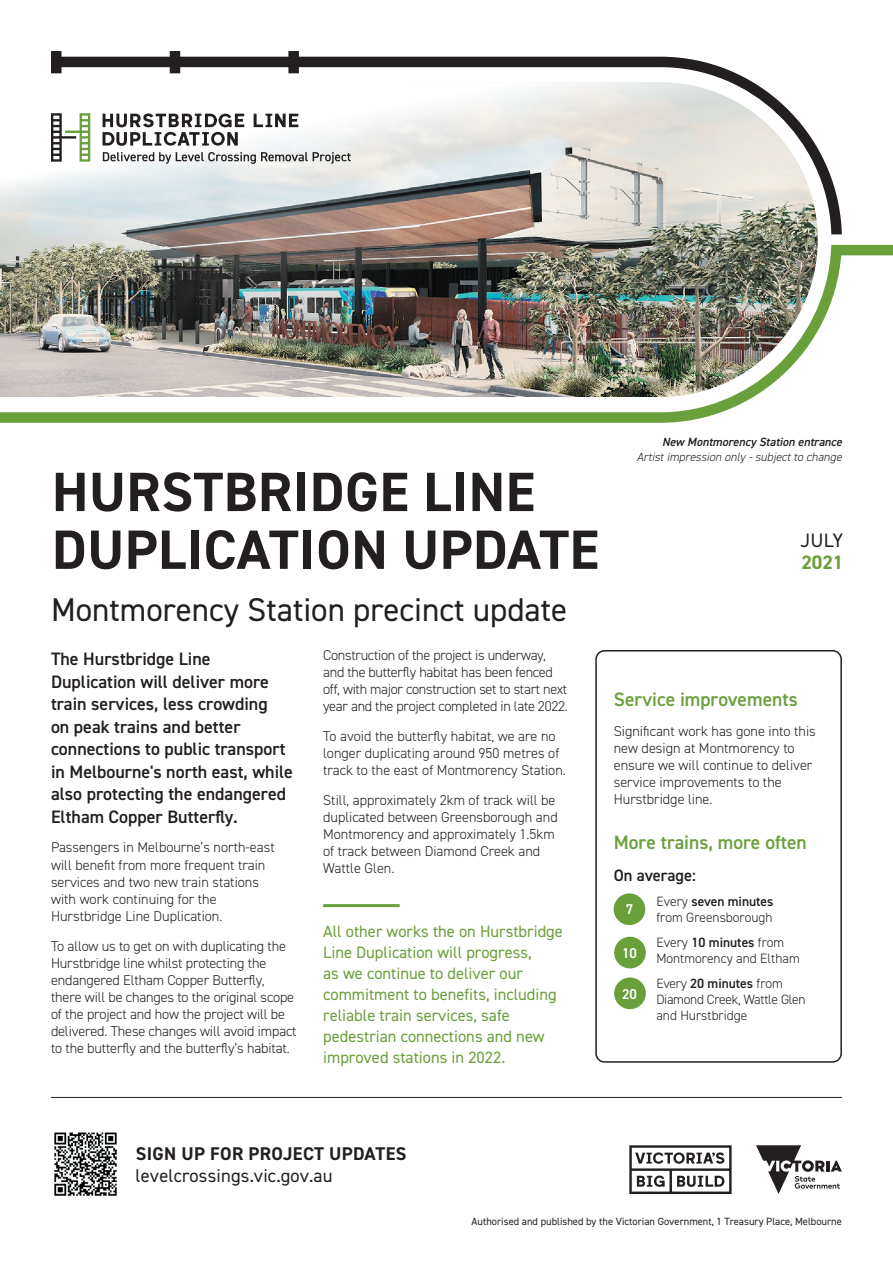
<style>
.page{position:relative;width:893px;height:1263px;background:#fff}
.page>*{position:absolute;margin:0;border:0;box-sizing:border-box;transform-origin:0 0}
.t1{font:700 55.5px/57.8px "DIN2014";letter-spacing:.01em;color:#231f20}
.t2{font:33px "DIN2014";color:#231f20}
.t3{font:600 19.5px "DIN2014";color:#6aa03c}
.t4{font:19.5px "DIN2014";color:#231f20}
.t5{font:700 19.5px "DIN2014";color:#6aa03c}
.t6{font:18.45px "DIN2014";letter-spacing:.01em;color:#231f20}
.t7{font:700 18.45px "DIN2014";letter-spacing:.02em;color:#231f20}
.t8{font:600 18px/22.5px "DIN2014";color:#231f20}
.t9{font:16.5px/21px "DIN2014";color:#6aa03c}
.t10{font:600 16.5px "DIN2014";color:#231f20}
.t11{font:300 14.25px/17.1px "DIN2014";color:#231f20}
.t12{font:300 14.25px/17.1px "DIN2014";letter-spacing:-.02em;color:#231f20}
.t13{font:600 14.25px "DIN2014";color:#fff}
.t14{font:300 13.5px/16.2px "DIN2014";color:#231f20}
.t15{font:300 13.5px/16.2px "DIN2014";letter-spacing:-.02em;color:#231f20}
.t16{font:italic 300 12px "DIN2014";color:#231f20}
.t17{font:italic 600 12px "DIN2014";color:#231f20}
.t18{font:10.5px "DIN2014";color:#231f20}
.s1{font-weight:600}
</style>
<div class="page">
<hr style="left:51px;top:1097px;width:791px;height:1px;background:#231f20">
<svg style="left:629px;top:1145px;width:103px;height:49px"></svg>
<svg style="left:756px;top:1145px;width:86px;height:49px"></svg>
<svg style="left:51px;top:57px;width:791px;height:177px"></svg>
<div style="left:51px;top:51px;width:11px;height:22px;background:#231f20"></div>
<div style="left:170px;top:51px;width:10px;height:22px;background:#231f20"></div>
<div style="left:288px;top:51px;width:11px;height:22px;background:#231f20"></div>
<svg style="left:0;top:245px;width:893px;height:178px"></svg>
<img style="left:0;top:82px;width:818px;height:315px">
<svg style="left:254px;top:114px;width:44px;height:13px"></svg>
<svg style="left:103px;top:113px;width:141px;height:33px"></svg>
<svg style="left:51px;top:113px;width:39px;height:49px"></svg>
<svg style="left:103px;top:152px;width:248px;height:12px"></svg>
<img style="left:54px;top:1132px;width:63px;height:64px">
<hr style="left:323px;top:904px;width:77px;height:3px;background:#6aa03c">
<div style="left:595px;top:650px;width:247px;height:413px;border:2px solid #231f20;border-radius:9px"></div>
<div style="left:614px;top:893px;width:31px;height:32px;background:#6aa03c;border-radius:50%"></div>
<div style="left:614px;top:937px;width:32px;height:31px;background:#6aa03c;border-radius:50%"></div>
<div style="left:614px;top:977px;width:32px;height:32px;background:#6aa03c;border-radius:50%"></div>
<h1 class="t1" style="left:52px;top:462px;width:548px">HURSTBRIDGE LINE<br>DUPLICATION UPDATE</h1>
<h2 class="t2" style="left:51px;top:589px;width:518px">Montmorency Station precinct update</h2>
<p class="t8" style="left:51px;top:647px;width:244px">The Hurstbridge Line<br>Duplication will deliver more train services, less crowding<br>on peak trains and better connections to public transport in Melbourne's north east, while also protecting the endangered<br>Eltham Copper Butterfly.</p>
<p class="t11" style="left:51px;top:839px;width:225px">Passengers in Melbourne’s north-east will benefit from more frequent train services and two new train stations with work continuing for the Hurstbridge Line Duplication.</p>
<p class="t11" style="left:51px;top:937px;width:247px">To allow us to get on with duplicating the Hurstbridge line whilst protecting the endangered Eltham Copper Butterfly, there will be changes to the original scope of the project and how the project will be delivered. These changes will avoid impact to the butterfly and the butterfly’s habitat.</p>
<p class="t12" style="left:323px;top:646px;width:246px">Construction of the project is underway, and the butterfly habitat has been fenced off, with major construction set to start next year and the project completed in late 2022.</p>
<p class="t11" style="left:323px;top:727px;width:244px">To avoid the butterfly habitat, we are no longer duplicating around 950 metres of track to the east of Montmorency Station.</p>
<p class="t11" style="left:323px;top:791px;width:236px">Still, approximately 2km of track will be duplicated between Greensborough and Montmorency and approximately 1.5km of track between Diamond Creek and Wattle Glen.</p>
<p class="t9" style="left:323px;top:920px;width:241px">All other works the on Hurstbridge<br>Line Duplication will progress,<br>as we continue to deliver our commitment to benefits, including reliable train services, safe pedestrian connections and new improved stations in 2022.</p>
<p class="t17" style="left:662px;top:434px;width:184px">New Montmorency Station entrance</p>
<p class="t16" style="left:637px;top:449px;width:209px">Artistimpression only -subjectto change</p>
<h3 class="t4" style="left:800px;top:528px;width:44px">JULY</h3>
<h3 class="t5" style="left:801px;top:550px;width:44px">2021</h3>
<h3 class="t3" style="left:614px;top:686px;width:185px">Service improvements</h3>
<p class="t11" style="left:614px;top:722px;width:203px">Significant work has gone into this new design at Montmorency to ensure we will continue to deliver service improvements to the<br>Hurstbridge line.</p>
<h3 class="t3" style="left:614px;top:829px;width:195px">More trains, more often</h3>
<p class="t10" style="left:614px;top:865px;width:84px">On average:</p>
<p class="t14" style="left:656px;top:893px;width:119px">Every <span class="s1">seven minutes </span>from Greensborough</p>
<p class="t14" style="left:656px;top:934px;width:145px">Every <span class="s1">10 minutes</span> from<br>Montmorency and Eltham</p>
<p class="t15" style="left:656px;top:975px;width:151px">Every <span class="s1">20 minutes</span> from<br>Diamond Creek, Wattle Glen and Hurstbridge</p>
<p class="t13" style="left:626px;top:899px;width:9px">7</p>
<p class="t13" style="left:622px;top:943px;width:16px">10</p>
<p class="t13" style="left:622px;top:984px;width:16px">20</p>
<p class="t7" style="left:136px;top:1141px;width:272px">SIGN UP FOR PROJECT UPDATES</p>
<p class="t6" style="left:136px;top:1164px;width:198px">levelcrossings.vic.gov.au</p>
<p class="t18" style="left:471px;top:1215px;width:372px">Authorised and published by the Victorian Government, 1 Treasury Place, Melbourne</p>
</div>
